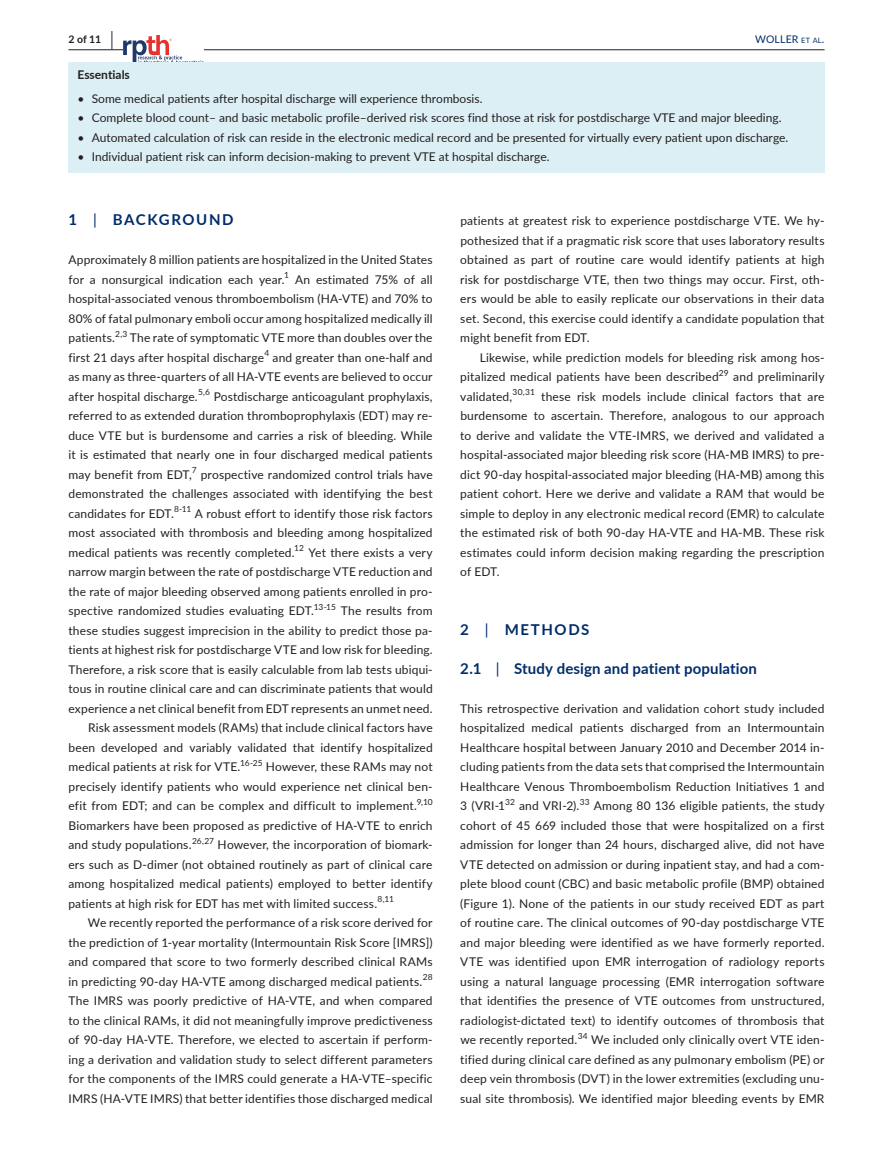
<style>
.page{position:relative;width:893px;height:1174px;background:#fff}
.page>*{position:absolute;margin:0;border:0;box-sizing:border-box;transform-origin:0 0}
.t1{font:700 15px "Lato";letter-spacing:.01em;color:#002c6b}
.t2{font:700 15px "Lato";letter-spacing:.105em;color:#002c6b}
.t3{font:700 15px "Lato";letter-spacing:.11em;color:#002c6b}
.t4{font:12px/19.5px "Lato";letter-spacing:.01em;color:#231f20;text-align:justify}
.t5{font:700 12px "Lato";color:#231f20}
.t6{font:10.5px "Lato";letter-spacing:.02em;color:#002c6b}
.t7{font:700 10.5px "Lato";color:#231f20}
.t8{font:8.4px "Lato";color:#231f20}
.s1{font-size:19.5px}
.s2{font-size:7.35px}
.s3{font-weight:400}
</style>
<div class="page">
<hr style="left:68px;top:49px;width:756px;height:1px;background:#231f20">
<svg style="left:123px;top:35px;width:81px;height:27px"></svg>
<div style="left:68px;top:62px;width:756px;height:28px;background:#dceff4"></div>
<div style="left:68px;top:83px;width:756px;height:31px;background:#dceff4"></div>
<div style="left:68px;top:103px;width:756px;height:31px;background:#dceff4"></div>
<div style="left:68px;top:122px;width:756px;height:31px;background:#dceff4"></div>
<div style="left:68px;top:142px;width:756px;height:30px;background:#dceff4"></div>
<p class="t7" style="left:68px;top:31px;width:46px">2 of 11 <span class="s1">|</span></p>
<p class="t6" style="left:755px;top:31px;width:71px">WOLLER <span class="s2">et al</span>.</p>
<p class="t5" style="left:77px;top:65px;width:54px">Essentials</p>
<p class="t4" style="left:77px;top:88px;width:407px">• Some medical patients after hospital discharge will experience thrombosis.</p>
<p class="t4" style="left:77px;top:108px;width:706px">• Complete blood count–- and basic metabolic profile–derived risk scores find those at risk for postdischarge VTE and major bleeding.</p>
<p class="t4" style="left:77px;top:127px;width:712px">• Automated calculation of risk can reside in the electronic medical record and be presented for virtually every patient upon discharge.</p>
<p class="t4" style="left:77px;top:147px;width:474px">• Individual patient risk can inform decision-making to prevent VTE at hospital discharge.</p>
<p class="t2" style="left:68px;top:209px;width:167px">1 <span class="s3">|</span> BACKGROUND</p>
<p class="t4" style="left:68px;top:249px;width:366px">Approximately 8 million patients are hospitalized in the United States for a nonsurgical indication each year.<sup>1</sup> An estimated 75% of all hospital-associated venous thromboembolism (HA-VTE) and 70% to 80% of fatal pulmonary emboli occur among hospitalized medically ill patients.<sup>2,3</sup> The rate of symptomatic VTE more than doubles over the first 21 days after hospital discharge<sup>4</sup> and greater than one-half and as many as three-quarters of all HA-VTE events are believed to occur after hospital discharge.<sup>5,6</sup> Postdischarge anticoagulant prophylaxis, referred to as extended duration thromboprophylaxis (EDT) may re&shy;duce VTE but is burdensome and carries a risk of bleeding. While it is estimated that nearly one in four discharged medical patients may benefit from EDT,<sup>7</sup> prospective randomized control trials have demonstrated the challenges associated with identifying the best candidates for EDT.</p>
<p class="t8" style="left:174px;top:503px;width:19px">8-11</p>
<p class="t4" style="left:68px;top:503px;width:366px;text-indent:126px">A robust effort to identify those risk factors most associated with thrombosis and bleeding among hospitalized medical patients was recently completed.</p>
<p class="t8" style="left:294px;top:542px;width:11px">12</p>
<p class="t4" style="left:68px;top:542px;width:366px;text-indent:240px">Yet there exists a very narrow margin between the rate of postdischarge VTE reduction and the rate of major bleeding observed among patients enrolled in pro&shy;spective randomized studies evaluating EDT.</p>
<p class="t8" style="left:314px;top:601px;width:24px">13-15</p>
<p class="t4" style="left:341px;top:600px;width:93px">The results from</p>
<p class="t4" style="left:68px;top:620px;width:366px">these studies suggest imprecision in the ability to predict those pa-</p>
<p class="t4" style="left:68px;top:639px;width:366px">tients at highest risk for postdischarge VTE and low risk for bleeding.</p>
<p class="t4" style="left:69px;top:659px;width:366px">Therefore, a risk score that is easily calculable from lab tests ubiqui-</p>
<p class="t4" style="left:69px;top:678px;width:366px">tous in routine clinical care and can discriminate patients that would</p>
<p class="t4" style="left:69px;top:698px;width:366px">experience a net clinical benefit from EDT represents an unmet need.</p>
<p class="t4" style="left:88px;top:717px;width:346px">Risk assessment models (RAMs) that include clinical factors have</p>
<p class="t4" style="left:68px;top:737px;width:366px">been developed and variably validated that identify hospitalized</p>
<p class="t4" style="left:69px;top:756px;width:173px">medical patients at risk for VTE.</p>
<p class="t8" style="left:240px;top:757px;width:24px">16-25</p>
<p class="t4" style="left:68px;top:756px;width:366px;text-indent:197px">However, these RAMs may not precisely identify patients who would experience net clinical ben&shy;efit from EDT; and can be complex and difficult to implement.</p>
<p class="t8" style="left:417px;top:796px;width:17px">9,10</p>
<p class="t4" style="left:68px;top:815px;width:366px">Biomarkers have been proposed as predictive of HA-VTE to enrich and study populations.</p>
<p class="t8" style="left:192px;top:835px;width:24px">26,27</p>
<p class="t4" style="left:68px;top:834px;width:366px;text-indent:149px">However, the incorporation of biomark&shy;ers such as D-dimer (not obtained routinely as part of clinical care among hospitalized medical patients) employed to better identify patients at high risk for EDT has met with limited success.</p>
<p class="t8" style="left:377px;top:893px;width:18px">8,11</p>
<p class="t4" style="left:68px;top:912px;width:366px;text-indent:20px">We recently reported the performance of a risk score derived for the prediction of 1-year mortality (Intermountain Risk Score [IMRS]) and compared that score to two formerly described clinical RAMs in predicting 90-day HA-VTE among discharged medical patients.</p>
<p class="t8" style="left:423px;top:971px;width:11px">28</p>
<p class="t4" style="left:68px;top:990px;width:366px">The IMRS was poorly predictive of HA-VTE, and when compared to the clinical RAMs, it did not meaningfully improve predictiveness of 90-day HA-VTE. Therefore, we elected to ascertain if perform&shy;ing a derivation and validation study to select different parameters for the components of the IMRS could generate a HA-VTE–specific IMRS (HA-VTE IMRS) that better identifies those discharged medical</p>
<p class="t4" style="left:460px;top:210px;width:366px">patients at greatest risk to experience postdischarge VTE. We hy&shy;pothesized that if a pragmatic risk score that uses laboratory results obtained as part of routine care would identify patients at high risk for postdischarge VTE, then two things may occur. First, oth&shy;ers would be able to easily replicate our observations in their data set. Second, this exercise could identify a candidate population that might benefit from EDT.</p>
<p class="t4" style="left:460px;top:347px;width:366px;text-indent:20px">Likewise, while prediction models for bleeding risk among hos&shy;pitalized medical patients have been described<sup>29</sup> and preliminarily validated,<sup>30,31</sup> these risk models include clinical factors that are burdensome to ascertain. Therefore, analogous to our approach to derive and validate the VTE-IMRS, we derived and validated a hospital-associated major bleeding risk score (HA-MB IMRS) to pre&shy;dict 90-day hospital-associated major bleeding (HA-MB) among this patient cohort. Here we derive and validate a RAM that would be simple to deploy in any electronic medical record (EMR) to calculate the estimated risk of both 90-day HA-VTE and HA-MB. These risk estimates could inform decision making regarding the prescription of EDT.</p>
<p class="t3" style="left:460px;top:618px;width:131px">2 <span class="s3">|</span> METHODS</p>
<p class="t1" style="left:460px;top:657px;width:298px">2.1 <span class="s3">|</span> Study design and patient population</p>
<p class="t4" style="left:460px;top:698px;width:366px">This retrospective derivation and validation cohort study included hospitalized medical patients discharged from an Intermountain Healthcare hospital between January 2010 and December 2014 in&shy;cluding patients from the data sets that comprised the Intermountain Healthcare Venous Thromboembolism Reduction Initiatives 1 and 3 (VRI-1</p>
<p class="t8" style="left:505px;top:796px;width:11px">32</p>
<p class="t4" style="left:519px;top:795px;width:62px">and VRI-2).</p>
<p class="t8" style="left:580px;top:796px;width:11px">33</p>
<p class="t4" style="left:460px;top:795px;width:366px;text-indent:133px">Among 80 136 eligible patients, the study cohort of 45 669 included those that were hospitalized on a first admission for longer than 24 hours, discharged alive, did not have VTE detected on admission or during inpatient stay, and had a com&shy;plete blood count (CBC) and basic metabolic profile (BMP) obtained (Figure 1). None of the patients in our study received EDT as part of routine care. The clinical outcomes of 90-day postdischarge VTE and major bleeding were identified as we have formerly reported.<br>VTE was identified upon EMR interrogation of radiology reports using a natural language processing (EMR interrogation software that identifies the presence of VTE outcomes from unstructured, radiologist-dictated text) to identify outcomes of thrombosis that we recently reported.<sup>34</sup> We included only clinically overt VTE iden&shy;tified during clinical care defined as any pulmonary embolism (PE) or deep vein thrombosis (DVT) in the lower extremities (excluding unu&shy;sual site thrombosis). We identified major bleeding events by EMR</p>
</div>
